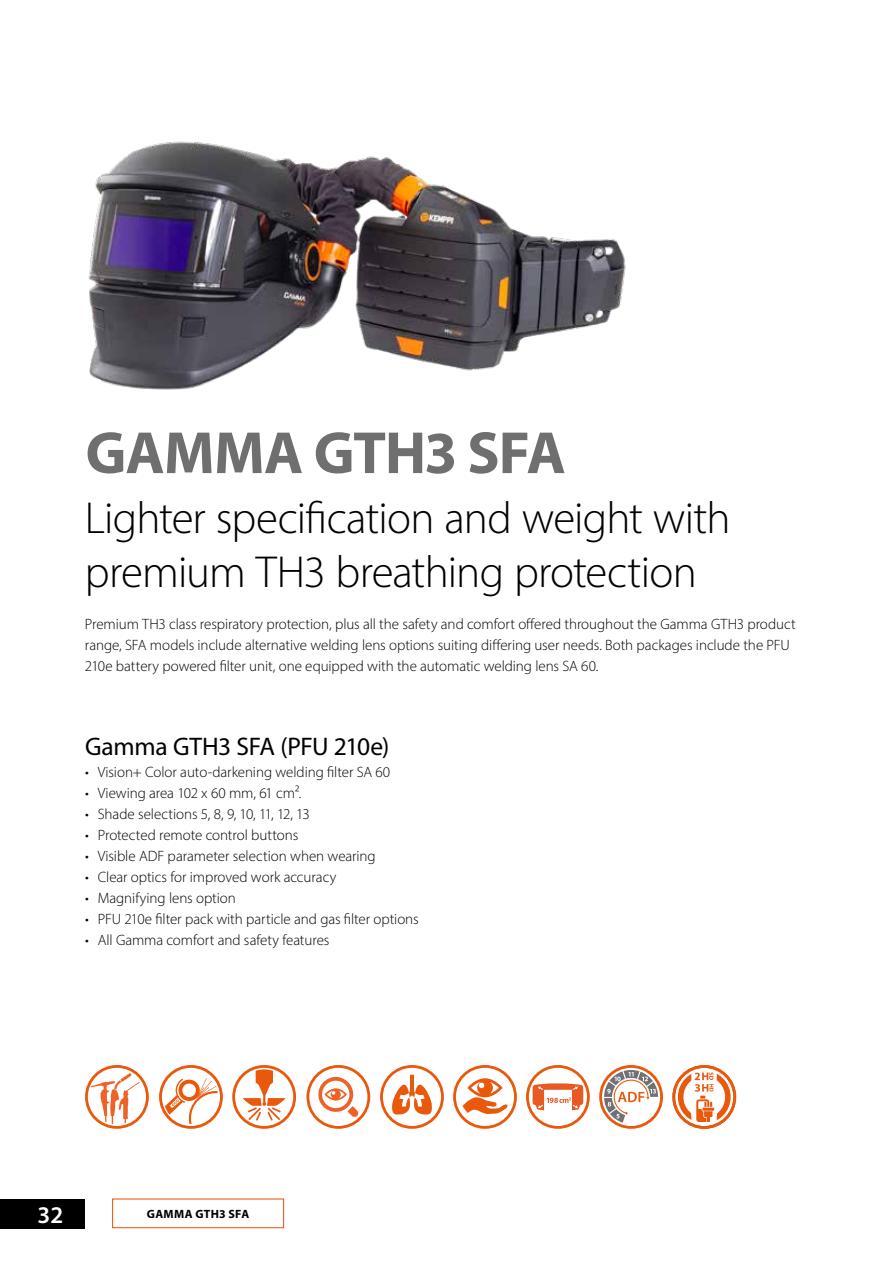
<style>
.page{position:relative;width:893px;height:1263px;background:#fff}
.page>*{position:absolute;margin:0;border:0;box-sizing:border-box;transform-origin:0 0}
.t1{font:700 60px "Myriad Pro";letter-spacing:-.015em;color:#706f6f}
.t2{font:300 45px/54px "Myriad Pro";letter-spacing:-.02em;color:#000}
.t3{font:25.5px "Myriad Pro";letter-spacing:-.015em;color:#000}
.t4{font:600 24px "Myriad Pro";color:#fff}
.t5{font:300 15px/21px "Myriad Pro";letter-spacing:-.005em;color:#000}
.t6{font:700 12px "Myriad Pro";letter-spacing:.03em;color:#000}
</style>
<div class="page">
<img style="left:88px;top:141px;width:538px;height:249px">
<svg style="left:85px;top:1065px;width:64px;height:64px"></svg>
<svg style="left:159px;top:1065px;width:64px;height:64px"></svg>
<svg style="left:232px;top:1065px;width:64px;height:64px"></svg>
<svg style="left:526px;top:1065px;width:64px;height:64px"></svg>
<svg style="left:599px;top:1065px;width:64px;height:64px"></svg>
<svg style="left:672px;top:1065px;width:64px;height:64px"></svg>
<svg style="left:306px;top:1065px;width:64px;height:64px"></svg>
<svg style="left:380px;top:1065px;width:64px;height:64px"></svg>
<svg style="left:453px;top:1065px;width:64px;height:64px"></svg>
<div style="left:112px;top:1198px;width:172px;height:30px;border:1px solid #ea580c"></div>
<div style="left:0;top:1199px;width:85px;height:30px;background:#000"></div>
<h1 class="t1" style="left:85px;top:414px;width:482px">GAMMA GTH3 SFA</h1>
<h2 class="t2" style="left:85px;top:490px;width:647px">Lighter specification and weight with premium TH3 breathing protection</h2>
<p class="t5" style="left:85px;top:613px;width:712px">Premium TH3 class respiratory protection, plus all the safety and comfort offered throughout the Gamma GTH3 product range, SFA models include alternative welding lens options suiting differing user needs. Both packages include the PFU<br>210e battery powered filter unit, one equipped with the automatic welding lens SA 60.</p>
<h3 class="t3" style="left:85px;top:731px;width:306px">Gamma GTH3 SFA (PFU 210e)</h3>
<p class="t5" style="left:85px;top:761px;width:307px">• Vision+ Color auto-darkening welding filter SA 60</p>
<p class="t5" style="left:85px;top:782px;width:218px">• Viewing area 102 x 60 mm, 61 cm².</p>
<p class="t5" style="left:85px;top:803px;width:226px">• Shade selections 5, 8, 9, 10, 11, 12, 13</p>
<p class="t5" style="left:85px;top:824px;width:215px">• Protected remote control buttons</p>
<p class="t5" style="left:85px;top:845px;width:292px">• Visible ADF parameter selection when wearing</p>
<p class="t5" style="left:85px;top:866px;width:253px">• Clear optics for improved work accuracy</p>
<p class="t5" style="left:85px;top:887px;width:152px">• Magnifying lens option</p>
<p class="t5" style="left:85px;top:908px;width:335px">• PFU 210e filter pack with particle and gas filter options</p>
<p class="t5" style="left:85px;top:929px;width:246px">• All Gamma comfort and safety features</p>
<h3 class="t4" style="left:38px;top:1200px;width:27px">32</h3>
<p class="t6" style="left:147px;top:1206px;width:104px">GAMMA GTH3 SFA</p>
</div>
